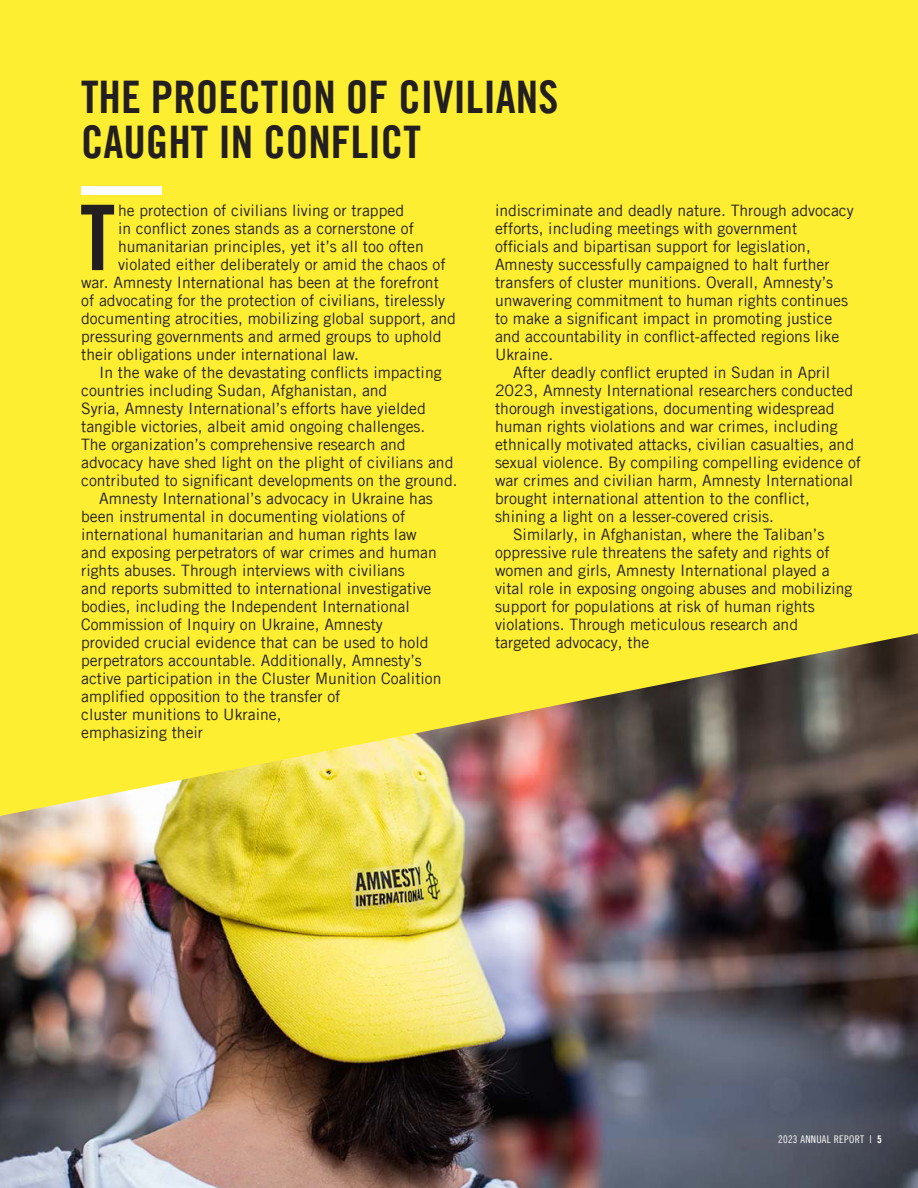
<style>
.page{position:relative;width:918px;height:1188px;background:#fff}
.page>*{position:absolute;margin:0;border:0;box-sizing:border-box;transform-origin:0 0}
.t1{font:90.6px "Amnesty Trade Gothic Bd Cn 20";color:#231f20}
.t2{font:45px/45px "Amnesty Trade Gothic Bd Cn 20";color:#231f20}
.t3{font:15.75px/18px "Amnesty Trade Gothic";color:#231f20}
.t4{font:10.5px "Amnesty Trade Gothic Cn 18";letter-spacing:.025em;color:#fff}
.s1{font-family:"Amnesty Trade Gothic Bd Cn 20"}
</style>
<div class="page">
<div style="left:0;top:0;width:918px;height:986px;background:#fdee32"></div>
<img style="left:0;top:816px;width:918px;height:372px">
<img style="left:0;top:633px;width:918px;height:183px">
<div style="left:81px;top:186px;width:81px;height:9px;background:#fff"></div>
<p class="t2" style="left:81px;top:75px;width:479px">THE PROECTION OF CIVILIANS<br>CAUGHT IN CONFLICT</p>
<p class="t1" style="left:80px;top:183px;width:37px">T</p>
<p class="t3" style="left:118px;top:201px;width:288px">he protection of civilians living or trapped</p>
<p class="t3" style="left:118px;top:219px;width:298px">in conflict zones stands as a cornerstone of</p>
<p class="t3" style="left:118px;top:237px;width:307px">humanitarian principles, yet it’s all too often</p>
<p class="t3" style="left:118px;top:255px;width:329px">violated either deliberately or amid the chaos of</p>
<p class="t3" style="left:81px;top:273px;width:359px">war. Amnesty International has been at the forefront</p>
<p class="t3" style="left:81px;top:291px;width:365px">of advocating for the protection of civilians, tirelessly</p>
<p class="t3" style="left:81px;top:309px;width:376px">documenting atrocities, mobilizing global support, and</p>
<p class="t3" style="left:81px;top:327px;width:362px">pressuring governments and armed groups to uphold</p>
<p class="t3" style="left:81px;top:345px;width:279px">their obligations under international law.</p>
<p class="t3" style="left:81px;top:363px;width:378px;text-indent:18px">In the wake of the devastating conflicts impacting countries including Sudan, Afghanistan, and<br>Syria, Amnesty International’s efforts have yielded tangible victories, albeit amid ongoing challenges.<br>The organization’s comprehensive research and advocacy have shed light on the plight of civilians and contributed to significant developments on the ground.</p>
<p class="t3" style="left:81px;top:489px;width:362px;text-indent:18px">Amnesty International’s advocacy in Ukraine has been instrumental in documenting violations of international humanitarian and human rights law and exposing perpetrators of war crimes and human rights abuses. Through interviews with civilians<br>and reports submitted to international investigative bodies, including the Independent International Commission of Inquiry on Ukraine, Amnesty provided crucial evidence that can be used to hold perpetrators accountable. Additionally, Amnesty’s active participation in the Cluster Munition Coalition amplified opposition to the transfer of<br>cluster munitions to Ukraine,<br>emphasizing their</p>
<p class="t3" style="left:495px;top:201px;width:360px">indiscriminate and deadly nature. Through advocacy efforts, including meetings with government officials and bipartisan support for legislation, Amnesty successfully campaigned to halt further transfers of cluster munitions. Overall, Amnesty’s unwavering commitment to human rights continues to make a significant impact in promoting justice and accountability in conflict-affected regions like Ukraine.</p>
<p class="t3" style="left:495px;top:363px;width:368px;text-indent:18px">After deadly conflict erupted in Sudan in April 2023, Amnesty International researchers conducted thorough investigations, documenting widespread human rights violations and war crimes, including ethnically motivated attacks, civilian casualties, and sexual violence. By compiling compelling evidence of war crimes and civilian harm, Amnesty International brought international attention to the conflict, shining a light on a lesser-covered crisis.</p>
<p class="t3" style="left:495px;top:525px;width:359px;text-indent:18px">Similarly, in Afghanistan, where the Taliban’s oppressive rule threatens the safety and rights of women and girls, Amnesty International played a vital role in exposing ongoing abuses and mobilizing support for populations at risk of human rights violations. Through meticulous research and targeted advocacy, the</p>
<p class="t4" style="left:778px;top:1133px;width:105px">2023 ANNUAL REPORT | <span class="s1">5</span></p>
</div>
